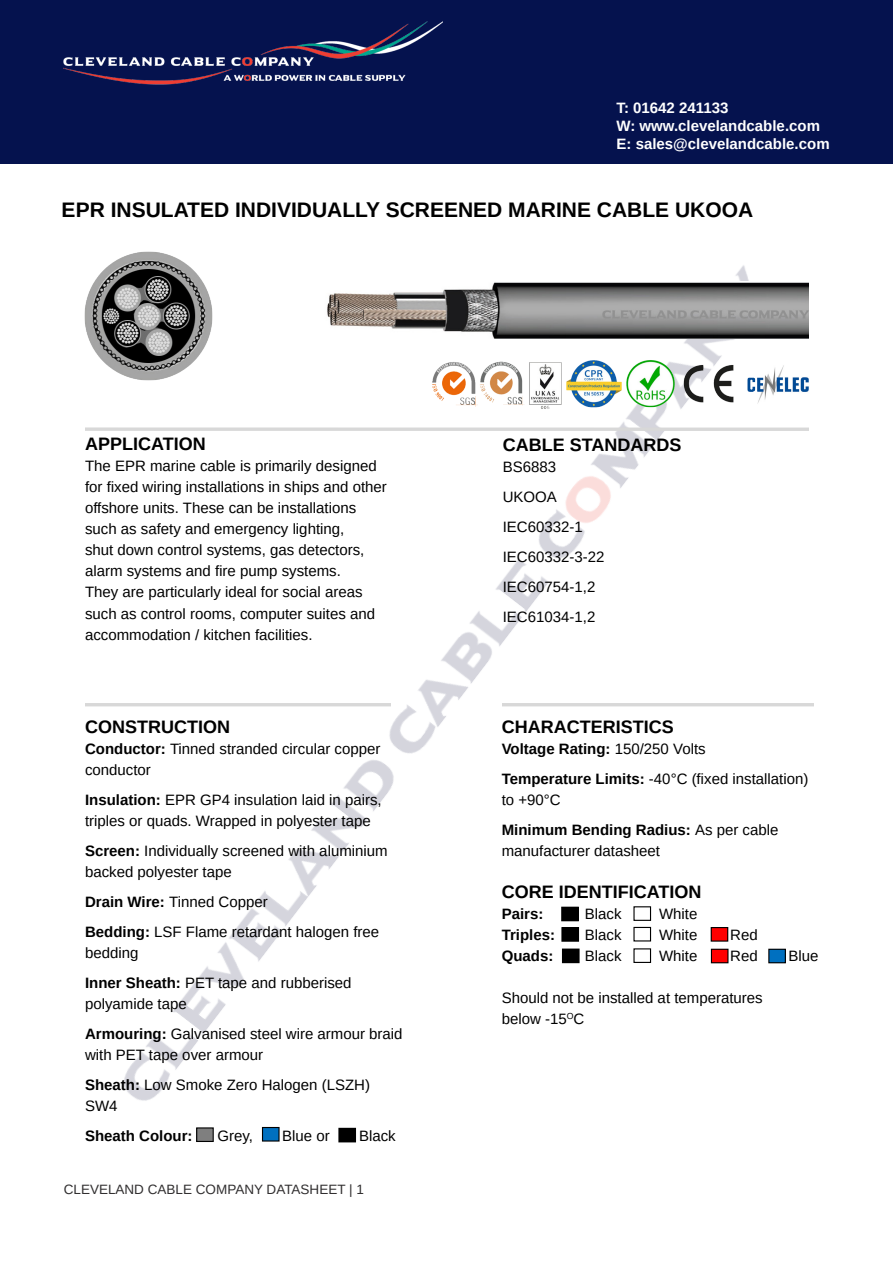
<style>
.page{position:relative;width:893px;height:1263px;background:#fff}
.page>*{position:absolute;margin:0;border:0;box-sizing:border-box;transform-origin:0 0}
.t1{font:700 21px "Arimo";color:#000}
.t2{font:700 18px "Arimo";color:#000}
.t3{font:15px/21px "Arimo";color:#000}
.t4{font:700 15px/18px "Arimo";color:#fff}
.t5{font:700 15px "Arimo";color:#000}
.t6{font:13.5px "Arimo";color:#312f30}
.s1{font-weight:700}
.s2{font-weight:400}
</style>
<div class="page">
<div style="left:0;top:0;width:893px;height:164px;background:#05124e"></div>
<img style="left:64px;top:21px;width:378px;height:64px">
<img style="left:86px;top:265px;width:706px;height:836px">
<img style="left:311px;top:281px;width:497px;height:58px">
<svg style="left:85px;top:427px;width:724px;height:4px;background:#ddd"></svg>
<hr style="left:503px;top:703px;width:311px;height:3px;background:#d8d8d8">
<hr style="left:85px;top:703px;width:305px;height:3px;background:#d8d8d8">
<img style="left:428px;top:359px;width:381px;height:51px">
<div style="left:562px;top:907px;width:16px;height:14px;background:#000"></div>
<div style="left:561px;top:907px;width:18px;height:14px;border:1px solid #000"></div>
<div style="left:562px;top:928px;width:16px;height:13px;background:#000"></div>
<div style="left:561px;top:927px;width:18px;height:15px;border:1px solid #000"></div>
<div style="left:562px;top:949px;width:17px;height:14px;background:#000"></div>
<div style="left:562px;top:948px;width:18px;height:15px;border:1px solid #000"></div>
<div style="left:634px;top:907px;width:16px;height:13px;background:#fff"></div>
<div style="left:633px;top:906px;width:18px;height:15px;border:1px solid #000"></div>
<div style="left:634px;top:927px;width:16px;height:14px;background:#fff"></div>
<div style="left:633px;top:927px;width:18px;height:14px;border:1px solid #000"></div>
<div style="left:634px;top:949px;width:16px;height:13px;background:#fff"></div>
<div style="left:633px;top:948px;width:18px;height:15px;border:1px solid #000"></div>
<div style="left:711px;top:927px;width:17px;height:14px;background:#f00"></div>
<div style="left:711px;top:927px;width:17px;height:15px;border:1px solid #000"></div>
<div style="left:711px;top:949px;width:17px;height:14px;background:#f00"></div>
<div style="left:711px;top:949px;width:17px;height:14px;border:1px solid #000"></div>
<div style="left:769px;top:949px;width:16px;height:14px;background:#0070c0"></div>
<div style="left:768px;top:949px;width:18px;height:14px;border:1px solid #000"></div>
<img style="left:84px;top:251px;width:130px;height:130px">
<div style="left:339px;top:1128px;width:16px;height:14px;background:#000"></div>
<div style="left:338px;top:1128px;width:18px;height:14px;border:1px solid #000"></div>
<div style="left:262px;top:1127px;width:17px;height:14px;background:#0070c0"></div>
<div style="left:262px;top:1127px;width:18px;height:14px;border:1px solid #000"></div>
<div style="left:197px;top:1128px;width:16px;height:13px;background:#7f7f7f"></div>
<div style="left:196px;top:1127px;width:18px;height:15px;border:1px solid #000"></div>
<p class="t4" style="left:617px;top:99px;width:215px">T: 01642 241133<br>W: www.clevelandcable.com<br>E: sales@clevelandcable.com</p>
<p class="t1" style="left:62px;top:196px;width:693px">EPR INSULATED INDIVIDUALLY SCREENED MARINE CABLE UKOOA</p>
<p class="t2" style="left:85px;top:432px;width:122px">APPLICATION</p>
<p class="t3" style="left:85px;top:456px;width:303px">The EPR marine cable is primarily designed for fixed wiring installations in ships and other offshore units. These can be installations such as safety and emergency lighting,<br>shut down control systems, gas detectors, alarm systems and fire pump systems.<br>They are particularly ideal for social areas such as control rooms, computer suites and accommodation / kitchen facilities.</p>
<p class="t2" style="left:85px;top:714px;width:146px">CONSTRUCTION</p>
<p class="t3" style="left:85px;top:738px;width:297px"><span class="s1">Conductor:</span> Tinned stranded circular copper conductor</p>
<p class="t3" style="left:85px;top:789px;width:298px"><span class="s1">Insulation:</span> EPR GP4 insulation laid in pairs, triples or quads. Wrapped in polyester tape</p>
<p class="t3" style="left:85px;top:840px;width:304px"><span class="s1">Screen:</span> Individually screened with aluminium backed polyester tape</p>
<p class="t3" style="left:85px;top:891px;width:184px"><span class="s1">Drain Wire:</span> Tinned Copper</p>
<p class="t3" style="left:85px;top:921px;width:296px"><span class="s1">Bedding:</span> LSF Flame retardant halogen free bedding</p>
<p class="t3" style="left:85px;top:972px;width:268px"><span class="s1">Inner Sheath:</span> PET tape and rubberised polyamide tape</p>
<p class="t3" style="left:85px;top:1023px;width:319px"><span class="s1">Armouring:</span> Galvanised steel wire armour braid with PET tape over armour</p>
<p class="t3" style="left:85px;top:1074px;width:287px"><span class="s1">Sheath:</span> Low Smoke Zero Halogen (LSZH)<br>SW4</p>
<p class="t5" style="left:85px;top:1125px;width:109px">Sheath Colour:</p>
<p class="t3" style="left:218px;top:1125px;width:37px">Grey,</p>
<p class="t3" style="left:282px;top:1125px;width:49px">Blue or</p>
<p class="t3" style="left:359px;top:1125px;width:38px">Black</p>
<p class="t6" style="left:64px;top:1181px;width:302px">CLEVELAND CABLE COMPANY DATASHEET | 1</p>
<p class="t2" style="left:503px;top:432px;width:180px">CABLE STANDARDS</p>
<p class="t3" style="left:503px;top:456px;width:55px">BS6883</p>
<p class="t3" style="left:503px;top:486px;width:56px">UKOOA</p>
<p class="t3" style="left:503px;top:516px;width:82px">IEC60332-1</p>
<p class="t3" style="left:503px;top:546px;width:103px">IEC60332-3-22</p>
<p class="t3" style="left:503px;top:576px;width:94px">IEC60754-1,2</p>
<p class="t3" style="left:503px;top:606px;width:94px">IEC61034-1,2</p>
<p class="t2" style="left:502px;top:714px;width:173px">CHARACTERISTICS</p>
<p class="t5" style="left:502px;top:738px;width:205px">Voltage Rating: <span class="s2">150/250 Volts</span></p>
<p class="t3" style="left:502px;top:768px;width:308px"><span class="s1">Temperature Limits:</span> -40°C (fixed installation)</p>
<p class="t3" style="left:502px;top:789px;width:60px">to +90°C</p>
<p class="t3" style="left:502px;top:819px;width:278px"><span class="s1">Minimum Bending Radius:</span> As per cable manufacturer datasheet</p>
<p class="t2" style="left:502px;top:879px;width:201px">CORE IDENTIFICATION</p>
<p class="t5" style="left:502px;top:903px;width:43px">Pairs:</p>
<p class="t3" style="left:585px;top:903px;width:38px">Black</p>
<p class="t3" style="left:659px;top:903px;width:40px">White</p>
<p class="t5" style="left:502px;top:924px;width:55px">Triples:</p>
<p class="t3" style="left:585px;top:924px;width:38px">Black</p>
<p class="t3" style="left:659px;top:924px;width:40px">White</p>
<p class="t3" style="left:730px;top:924px;width:29px">Red</p>
<p class="t5" style="left:502px;top:945px;width:53px">Quads:</p>
<p class="t3" style="left:585px;top:945px;width:38px">Black</p>
<p class="t3" style="left:659px;top:945px;width:40px">White</p>
<p class="t3" style="left:730px;top:945px;width:29px">Red</p>
<p class="t3" style="left:788px;top:945px;width:32px">Blue</p>
<p class="t3" style="left:502px;top:987px;width:262px">Should not be installed at temperatures</p>
<p class="t3" style="left:502px;top:1008px;width:84px">below -15<sup>O</sup>C</p>
</div>
